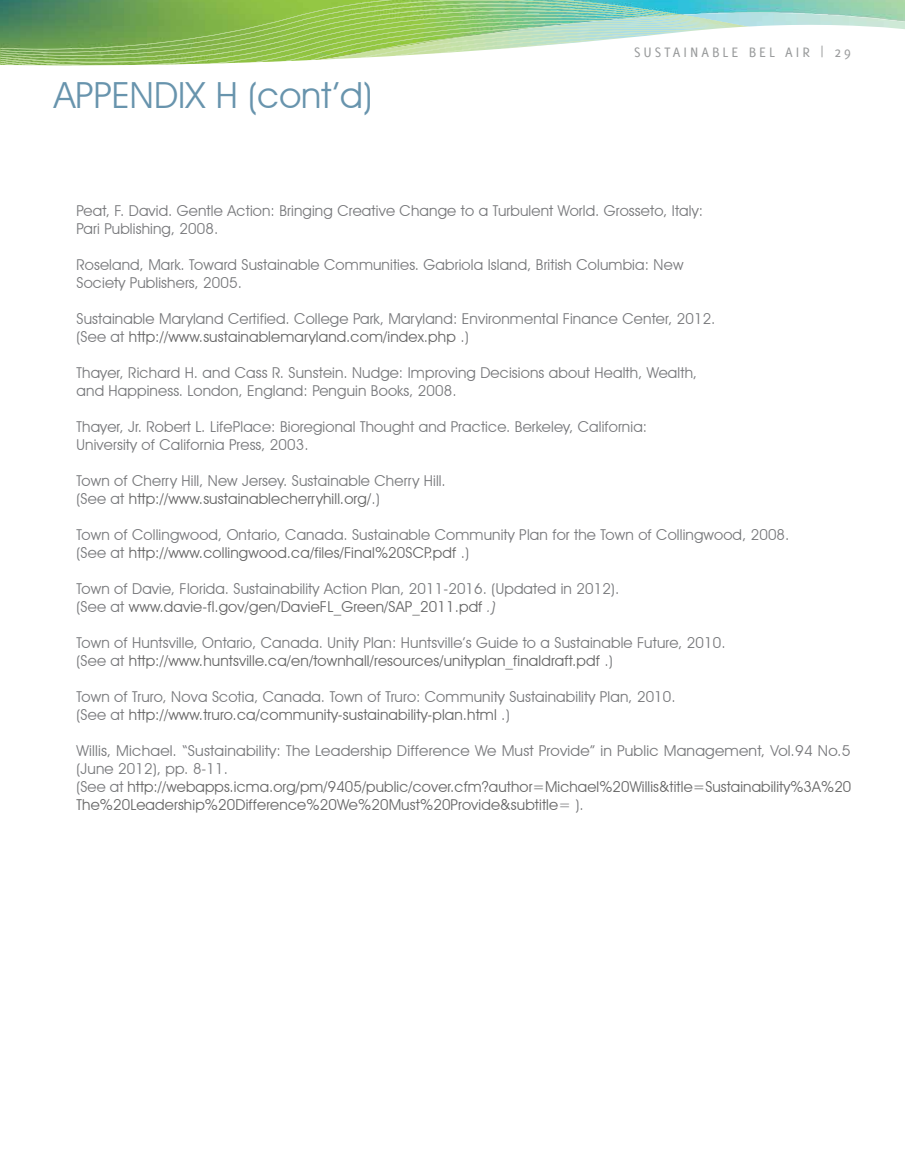
<style>
.page{position:relative;width:905px;height:1175px;background:#fff}
.page>*{position:absolute;margin:0;border:0;box-sizing:border-box;transform-origin:0 0}
.t1{font:36px "Avant Garde IT Cby BT";color:#6894ad}
.t2{font:15px/18px "Avant Garde IT Cby BT";letter-spacing:.01em;color:#77787b}
.t3{font:15px/18px "Avant Garde IT Cby BT";letter-spacing:.01em;color:#666}
.t4{font:15px "Delicious";letter-spacing:.2em;color:#999b9c}
.s1{color:#666}
.s2{font-style:italic}
.s3{color:#77787b}
</style>
<div class="page">
<svg style="left:0;top:0;width:904px;height:66px"></svg>
<h1 class="t1" style="left:54px;top:73px;width:41px">Appendi</h1>
<h1 class="t1" style="left:185px;top:73px;width:189px">x h (cont’d)</h1>
<p class="t4" style="left:634px;top:44px;width:218px">SUSTAINABLE B EL AIR | 29</p>
<p class="t2" style="left:76px;top:202px;width:628px">Peat, F. David. Gentle Action: Bringing Creative Change to a Turbulent World. Grosseto, Italy:<br>Pari Publishing, 2008.</p>
<p class="t2" style="left:76px;top:256px;width:608px">Roseland, Mark. Toward Sustainable Communities. Gabriola Island, British Columbia: New<br>Society Publishers, 2005.</p>
<p class="t2" style="left:76px;top:310px;width:640px">Sustainable Maryland Certified. College Park, Maryland: Environmental Finance Center, 2012. (See at <span class="s1">http://www.sustainablemaryland.com/index.php</span> .)</p>
<p class="t2" style="left:76px;top:364px;width:622px">Thayer, Richard H. and Cass R. Sunstein. Nudge: Improving Decisions about Health, Wealth, and Happiness. London, England: Penguin Books, 2008.</p>
<p class="t2" style="left:76px;top:418px;width:572px">Thayer, Jr. Robert L. LifePlace: Bioregional Thought and Practice. Berkeley, California:<br>University of California Press, 2003.</p>
<p class="t2" style="left:76px;top:472px;width:371px">Town of Cherry Hill, New Jersey. Sustainable Cherry Hill. (See at <span class="s1">http://www.sustainablecherryhill.org/</span>.)</p>
<p class="t2" style="left:76px;top:526px;width:714px">Town of Collingwood, Ontario, Canada. Sustainable Community Plan for the Town of Collingwood, 2008. (See at <span class="s1">http://www.collingwood.ca/files/Final%20SCP.pdf</span> .)</p>
<p class="t2" style="left:76px;top:580px;width:544px">Town of Davie, Florida. Sustainability Action Plan, 2011-2016. (Updated in 2012). (See at <span class="s1">www.davie-fl.gov/gen/DavieFL_Green/SAP_2011.pdf</span> <span class="s2">.)</span></p>
<p class="t2" style="left:76px;top:634px;width:650px">Town of Huntsville, Ontario, Canada. Unity Plan: Huntsville’s Guide to a Sustainable Future, 2010. (See at <span class="s1">http://www.huntsville.ca/en/townhall/resources/unityplan_finaldraft.pdf</span> .)</p>
<p class="t2" style="left:76px;top:688px;width:600px">Town of Truro, Nova Scotia, Canada. Town of Truro: Community Sustainability Plan, 2010. (See at <span class="s1">http://www.truro.ca/community-sustainability-plan.html</span> .)</p>
<p class="t3" style="left:76px;top:742px;width:776px"><span class="s3">Willis, Michael. “Sustainability: The Leadership Difference We Must Provide” in Public Management, Vol.94 No.5 (June 2012), pp. 8-11.<br>(See at</span> http://webapps.icma.org/pm/9405/public/cover.cfm?author=Michael%20Willis&amp;title=Sustainability%3A%20<br>The%20Leadership%20Difference%20We%20Must%20Provide&amp;subtitle<span class="s3">= ).</span></p>
</div>
